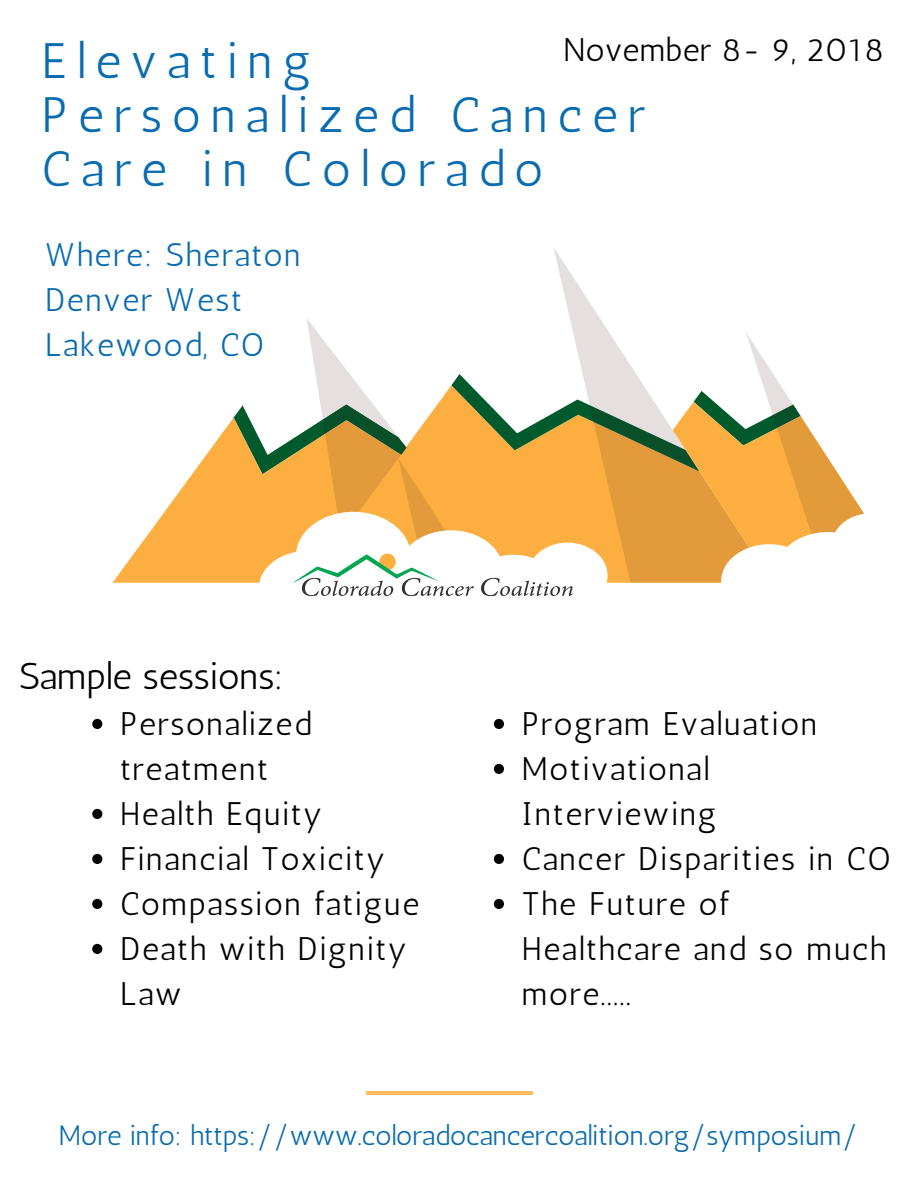
<style>
.page{position:relative;width:918px;height:1188px;background:#fff}
.page>*{position:absolute;margin:0;border:0;box-sizing:border-box;transform-origin:0 0}
.t1{font:49.8px/54px "Antic";letter-spacing:.2em;color:#096cb0}
.t2{font:37.35px "Antic";color:#000}
.t3{font:32.7px/45px "Antic";letter-spacing:.05em;color:#000}
.t4{font:32.7px/45px "Antic";letter-spacing:.05em;color:#096cb0}
.t5{font:32.7px "Antic";letter-spacing:.01em;color:#000}
.t6{font:28.05px "Antic";color:#096cb0}
</style>
<div class="page">
<svg style="left:553px;top:247px;width:47px;height:71px"></svg>
<svg style="left:113px;top:418px;width:121px;height:165px"></svg>
<svg style="left:234px;top:318px;width:631px;height:279px"></svg>
<svg style="left:92px;top:719px;width:10px;height:10px"></svg>
<svg style="left:92px;top:809px;width:10px;height:10px"></svg>
<svg style="left:92px;top:854px;width:10px;height:10px"></svg>
<svg style="left:92px;top:899px;width:10px;height:10px"></svg>
<svg style="left:92px;top:944px;width:10px;height:10px"></svg>
<svg style="left:494px;top:719px;width:10px;height:10px"></svg>
<svg style="left:494px;top:764px;width:10px;height:10px"></svg>
<svg style="left:494px;top:854px;width:10px;height:10px"></svg>
<svg style="left:494px;top:899px;width:10px;height:10px"></svg>
<hr style="left:366px;top:1092px;width:19px;height:3px;background:#ffbc5a">
<hr style="left:514px;top:1092px;width:19px;height:3px;background:#ffbc5a">
<hr style="left:384px;top:1092px;width:130px;height:3px;background:#ffbc5a">
<p class="t5" style="left:564px;top:30px;width:322px">November 8- 9, 2018</p>
<h1 class="t1" style="left:42px;top:34px;width:605px">Elevating<br>Personalized Cancer<br>Care in Colorado</h1>
<p class="t4" style="left:45px;top:232px;width:257px">Where: Sheraton<br>Denver West<br>Lakewood, CO</p>
<p class="t2" style="left:19px;top:653px;width:266px">Sample sessions:</p>
<p class="t3" style="left:120px;top:701px;width:301px">Personalized treatment<br>Health Equity<br>Financial Toxicity<br>Compassion fatigue<br>Death with Dignity<br>Law</p>
<p class="t3" style="left:522px;top:701px;width:371px">Program Evaluation<br>Motivational<br>Interviewing<br>Cancer Disparities in CO<br>The Future of<br>Healthcare and so much more.....</p>
<p class="t6" style="left:59px;top:1119px;width:801px">More info: https://www.coloradocancercoalition.org/symposium/</p>
</div>
